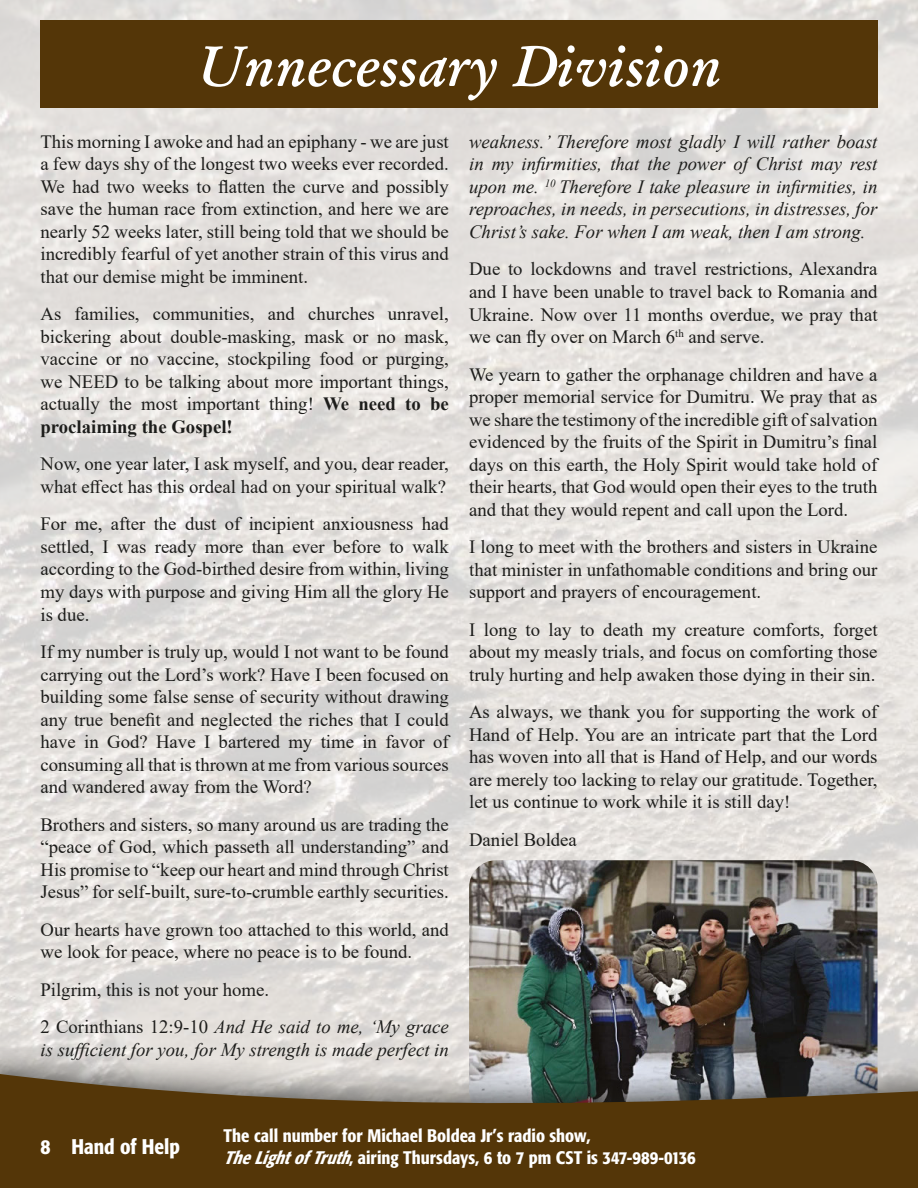
<style>
.page{position:relative;width:918px;height:1188px;background:#fff}
.page>*{position:absolute;margin:0;border:0;box-sizing:border-box;transform-origin:0 0}
.t1{font:italic 600 57px "Garamond";color:#fff}
.t2{font:500 condensed 21px "Formata";color:#fff}
.t3{font:18.75px/22.5px "Times New Roman";color:#1d1d1b;text-align:justify}
.t4{font:italic 18.75px/22.5px "Times New Roman";color:#1d1d1b;text-align:justify}
.t5{font:500 condensed 18px/21.6px "Formata";color:#fff}
.s1{font-weight:700}
.s2{font-style:italic}
</style>
<div class="page">
<img style="left:0;top:0;width:918px;height:1039px">
<img style="left:469px;top:860px;width:408px;height:179px">
<div style="left:40px;top:20px;width:837px;height:88px;background:#543608"></div>
<div style="left:0;top:1039px;width:918px;height:149px;background:#1d1d1b;opacity:.8"></div>
<svg style="left:0;top:1072px;width:918px;height:116px;background:#5f4823"></svg>
<h1 class="t1" style="left:197px;top:28px;width:526px">Unnecessary Division</h1>
<p class="t3" style="left:40px;top:130px;width:410px">This morning I awoke and had an epiphany - we are just a few days shy of the longest two weeks ever recorded.<br>We had two weeks to flatten the curve and possibly save the human race from extinction, and here we are nearly 52 weeks later, still being told that we should be incredibly fearful of yet another strain of this virus and that our demise might be imminent.</p>
<p class="t3" style="left:40px;top:302px;width:410px">As families, communities, and churches unravel, bickering about double-masking, mask or no mask, vaccine or no vaccine, stockpiling food or purging, we NEED to be talking about more important things, actually the most important thing! <span class="s1">We need to be proclaiming the Gospel!</span></p>
<p class="t3" style="left:40px;top:452px;width:410px">Now, one year later, I ask myself, and you, dear reader, what effect has this ordeal had on your spiritual walk?</p>
<p class="t3" style="left:40px;top:512px;width:410px">For me, after the dust of incipient anxiousness had settled, I was ready more than ever before to walk according to the God-birthed desire from within, living my days with purpose and giving Him all the glory He is due.</p>
<p class="t3" style="left:40px;top:640px;width:410px">If my number is truly up, would I not want to be found carrying out the Lord’s work? Have I been focused on building some false sense of security without drawing any true benefit and neglected the riches that I could have in God? Have I bartered my time in favor of consuming all that is thrown at me from various sources and wandered away from the Word?</p>
<p class="t3" style="left:40px;top:812px;width:410px">Brothers and sisters, so many around us are trading the “peace of God, which passeth all understanding” and His promise to “keep our heart and mind through Christ Jesus” for self-built, sure-to-crumble earthly securities.</p>
<p class="t3" style="left:40px;top:917px;width:410px">Our hearts have grown too attached to this world, and we look for peace, where no peace is to be found.</p>
<p class="t3" style="left:40px;top:970px;width:410px;line-height:37.5px">Pilgrim, this is not your home.<br>2 Corinthians 12:9-10 <span class="s2">And He said to me, ‘My grace</span></p>
<p class="t4" style="left:40px;top:1038px;width:410px">is sufficient for you, for My strength is made perfect in</p>
<p class="t4" style="left:469px;top:130px;width:410px">weakness.’ Therefore most gladly I will rather boast in my infirmities, that the power of Christ may rest upon me. <sup>10</sup> Therefore I take pleasure in infirmities, in reproaches, in needs, in persecutions, in distresses, for Christ’s sake. For when I am weak, then I am strong.</p>
<p class="t3" style="left:469px;top:257px;width:410px">Due to lockdowns and travel restrictions, Alexandra and I have been unable to travel back to Romania and Ukraine. Now over 11 months overdue, we pray that we can fly over on March 6<sup>th</sup> and serve.</p>
<p class="t3" style="left:469px;top:362px;width:410px">We yearn to gather the orphanage children and have a proper memorial service for Dumitru. We pray that as we share the testimony of the incredible gift of salvation evidenced by the fruits of the Spirit in Dumitru’s final days on this earth, the Holy Spirit would take hold of their hearts, that God would open their eyes to the truth and that they would repent and call upon the Lord.</p>
<p class="t3" style="left:469px;top:535px;width:410px">I long to meet with the brothers and sisters in Ukraine that minister in unfathomable conditions and bring our support and prayers of encouragement.</p>
<p class="t3" style="left:469px;top:617px;width:410px">I long to lay to death my creature comforts, forget about my measly trials, and focus on comforting those truly hurting and help awaken those dying in their sin.</p>
<p class="t3" style="left:469px;top:700px;width:410px">As always, we thank you for supporting the work of Hand of Help. You are an intricate part that the Lord has woven into all that is Hand of Help, and our words are merely too lacking to relay our gratitude. Together, let us continue to work while it is still day!</p>
<p class="t3" style="left:469px;top:827px;width:109px">Daniel Boldea</p>
<p class="t2" style="left:40px;top:1134px;width:141px">8 Hand of Help</p>
<p class="t5" style="left:224px;top:1125px;width:474px">The call number for Michael Boldea Jr’s radio show,<br><span class="s2">TheLightofTruth</span>, airing Thursdays, 6 to 7 pm CST is 347-989-0136</p>
</div>
